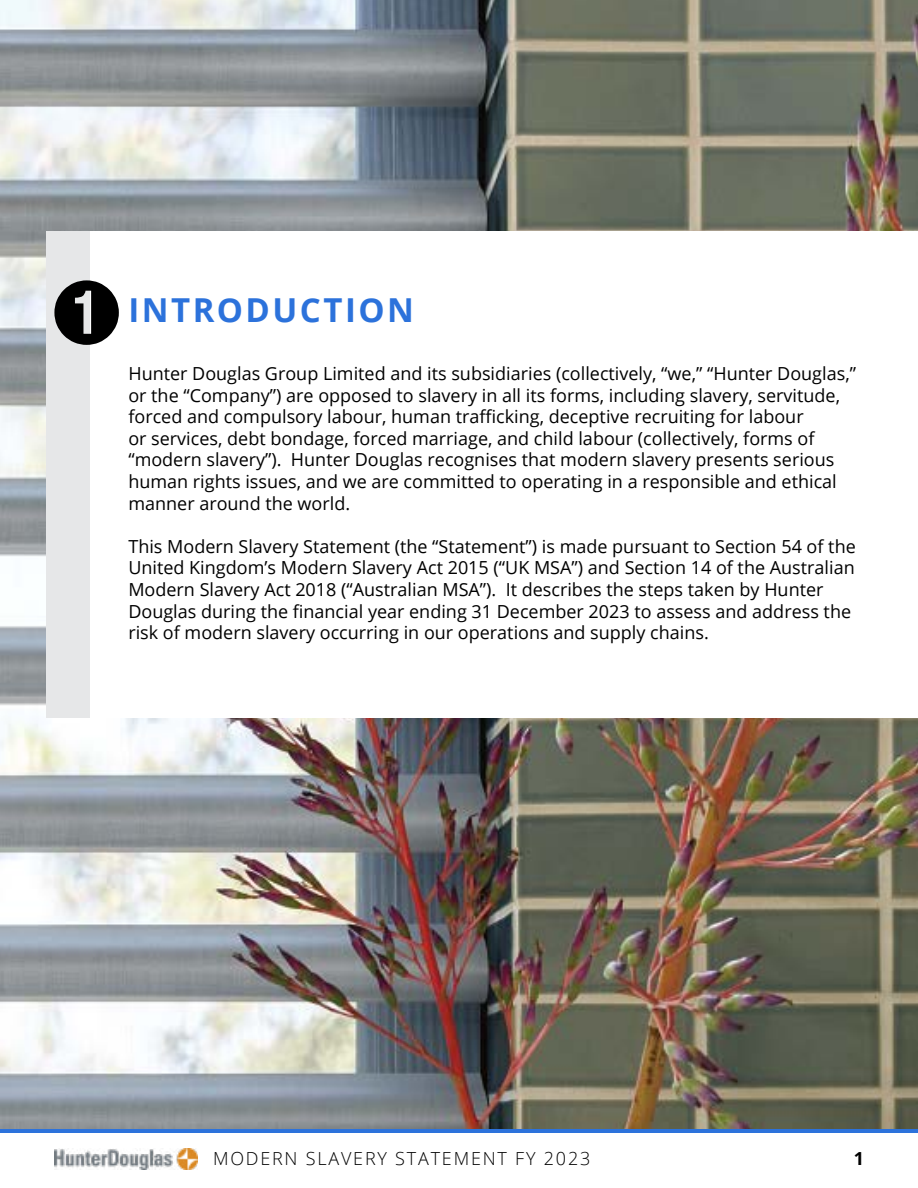
<style>
.page{position:relative;width:918px;height:1188px;background:#fff}
.page>*{position:absolute;margin:0;border:0;box-sizing:border-box;transform-origin:0 0}
.t1{font:700 33px "Open Sans";letter-spacing:.075em;color:#2c72db}
.t2{font:18px/21.6px "Open Sans";color:#000}
.t3{font:300 18px "Open Sans";letter-spacing:.1em;color:#000}
.t4{font:700 18px "Open Sans";color:#000}
</style>
<div class="page">
<img style="left:54px;top:1148px;width:144px;height:21px">
<hr style="left:0;top:1129px;width:918px;height:4px;background:#2c72db">
<img style="left:0;top:0;width:918px;height:1129px">
<div style="left:87px;top:231px;width:831px;height:486px;background:#fff"></div>
<div style="left:46px;top:231px;width:44px;height:486px;background:#e6e7e8"></div>
<h1 class="t1" style="left:128px;top:287px;width:287px">INTRODUCTION</h1>
<p class="t2" style="left:128px;top:362px;width:729px">Hunter Douglas Group Limited and its subsidiaries (collectively, “we,” “Hunter Douglas,” or the “Company”) are opposed to slavery in all its forms, including slavery, servitude, forced and compulsory labour, human trafficking, deceptive recruiting for labour<br>or services, debt bondage, forced marriage, and child labour (collectively, forms of “modern slavery”). Hunter Douglas recognises that modern slavery presents serious human rights issues, and we are committed to operating in a responsible and ethical manner around the world.</p>
<p class="t2" style="left:128px;top:535px;width:729px">This Modern Slavery Statement (the “Statement”) is made pursuant to Section 54 of the United Kingdom’s Modern Slavery Act 2015 (“UK MSA”) and Section 14 of the Australian Modern Slavery Act 2018 (“Australian MSA”). It describes the steps taken by Hunter Douglas during the financial year ending 31 December 2023 to assess and address the risk of modern slavery occurring in our operations and supply chains.</p>
<p class="t3" style="left:213px;top:1146px;width:379px">MODERN SLAVERY STATEMENT FY 2023</p>
<p class="t4" style="left:854px;top:1146px;width:12px">1</p>
</div>
